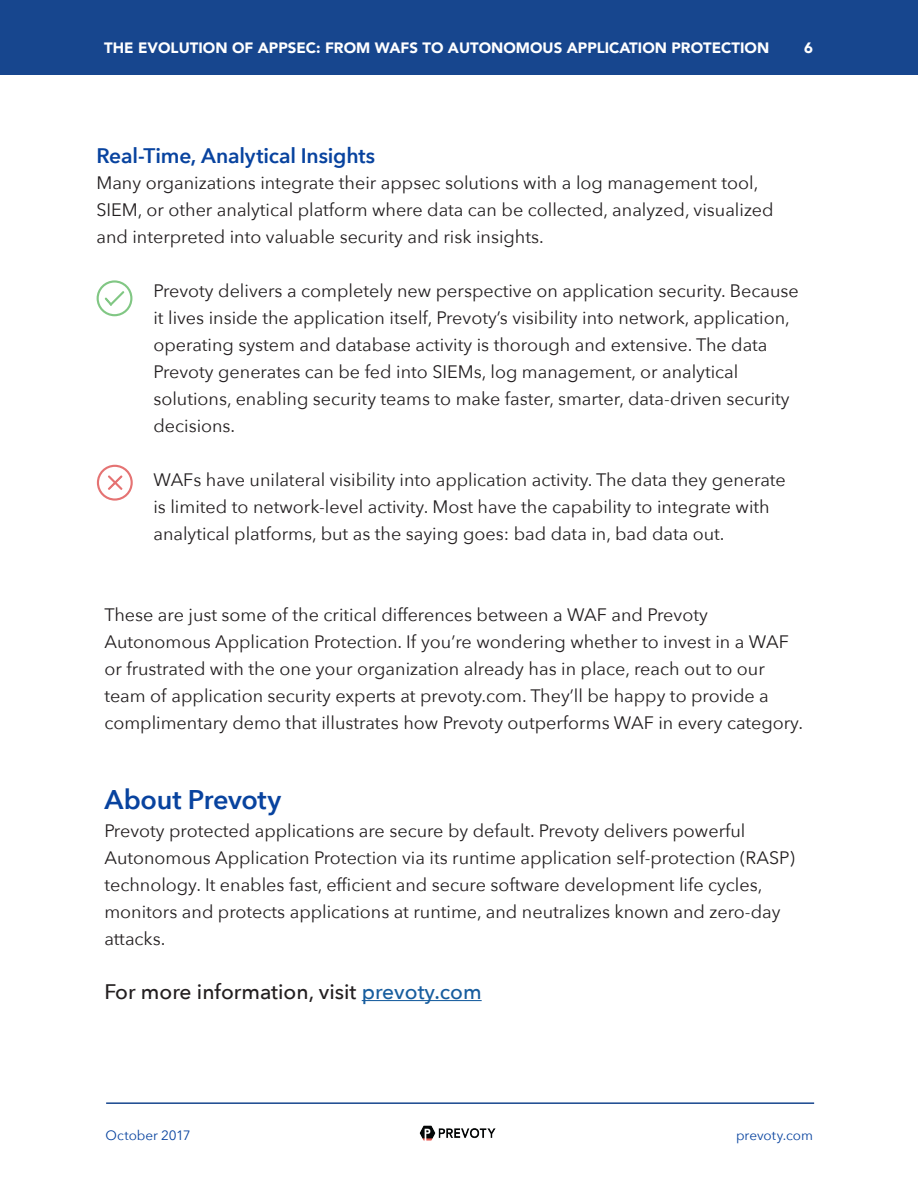
<style>
.page{position:relative;width:918px;height:1188px;background:#fff}
.page>*{position:absolute;margin:0;border:0;box-sizing:border-box;transform-origin:0 0}
.H2_prevoty_subtitle{font:600 27px "Avenir Next";letter-spacing:-.01em;color:#08439f}
.Paragraph_Style_1{font:500 21px "Avenir Next";color:#231f20}
.H2_prevoty_subtitle-2{font:600 21px "Avenir Next";letter-spacing:-.01em;color:#08439f}
.Paragraph_Style_1-2{font:18px/27px "Avenir Next";color:#231f20}
.t1{font:900 15px "Avenir";color:#fff}
.H2_prevoty_subtitle-3{font:13.5px "Avenir Next";color:#08439f}
.s1{color:#175d9e}
</style>
<div class="page">
<div style="left:0;top:0;width:918px;height:74px;background:#17468e"></div>
<hr style="left:106px;top:1102px;width:708px;height:2px;background:#17468e">
<div style="left:97px;top:280px;width:35px;height:36px;border:2px solid #81c784;border-radius:50%"></div>
<svg style="left:104px;top:291px;width:21px;height:15px"></svg>
<div style="left:97px;top:465px;width:36px;height:36px;border:2px solid #e57373;border-radius:50%"></div>
<svg style="left:108px;top:475px;width:15px;height:15px"></svg>
<hr style="left:362px;top:1000px;width:120px;height:1px;background:#175d9e">
<img style="left:419px;top:1125px;width:77px;height:16px">
<p class="t1" style="left:104px;top:34px;width:666px">THE EVOLUTION OF APPSEC: FROM WAFS TO AUTONOMOUS APPLICATION PROTECTION</p>
<p class="t1" style="left:804px;top:34px;width:10px">6</p>
<p class="H2_prevoty_subtitle-2" style="left:96px;top:137px;width:280px">Real-Time, Analytical Insights</p>
<p class="Paragraph_Style_1-2" style="left:96px;top:168px;width:679px">Many organizations integrate their appsec solutions with a log management tool,<br>SIEM, or other analytical platform where data can be collected, analyzed, visualized and interpreted into valuable security and risk insights.</p>
<p class="Paragraph_Style_1-2" style="left:153px;top:276px;width:647px">Prevoty delivers a completely new perspective on application security. Because it lives inside the application itself, Prevoty’s visibility into network, application, operating system and database activity is thorough and extensive. The data Prevoty generates can be fed into SIEMs, log management, or analytical solutions, enabling security teams to make faster, smarter, data-driven security decisions.</p>
<p class="Paragraph_Style_1-2" style="left:153px;top:465px;width:634px">WAFs have unilateral visibility into application activity. The data they generate is limited to network-level activity. Most have the capability to integrate with analytical platforms, but as the saying goes: bad data in, bad data out.</p>
<p class="Paragraph_Style_1-2" style="left:104px;top:600px;width:700px">These are just some of the critical differences between a WAF and Prevoty Autonomous Application Protection. If you’re wondering whether to invest in a WAF or frustrated with the one your organization already has in place, reach out to our team of application security experts at prevoty.com. They’ll be happy to provide a complimentary demo that illustrates how Prevoty outperforms WAF in every category.</p>
<p class="H2_prevoty_subtitle" style="left:105px;top:777px;width:178px">About Prevoty</p>
<p class="Paragraph_Style_1-2" style="left:104px;top:816px;width:692px">Prevoty protected applications are secure by default. Prevoty delivers powerful Autonomous Application Protection via its runtime application self-protection (RASP) technology. It enables fast, efficient and secure software development life cycles, monitors and protects applications at runtime, and neutralizes known and zero-day attacks.</p>
<p class="Paragraph_Style_1" style="left:104px;top:974px;width:379px">For more information, visit <span class="s1">prevoty.com</span></p>
<p class="H2_prevoty_subtitle-3" style="left:106px;top:1124px;width:87px">October 2017</p>
<p class="H2_prevoty_subtitle-3" style="left:736px;top:1124px;width:78px">prevoty.com</p>
</div>
